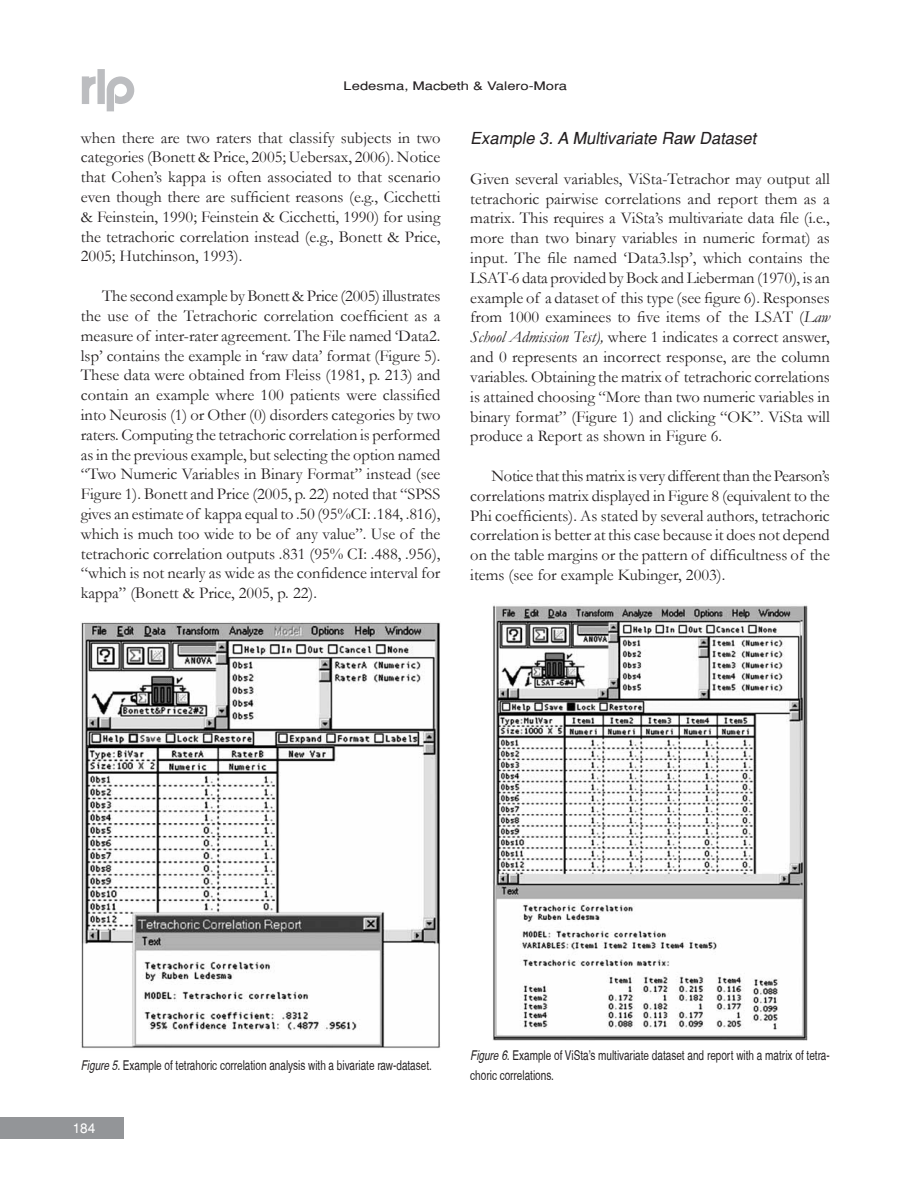
<style>
.page{position:relative;width:915px;height:1191px;background:#fff}
.page>*{position:absolute;margin:0;border:0;box-sizing:border-box;transform-origin:0 0}
.t1{font:16.5px/19.8px "Garamond";color:#231f20;text-align:justify}
.t2{font:italic 16.5px "Helvetica";color:#231f20}
.t3{font:condensed 13.5px/19.5px "Helvetica";color:#231f20;scale:.9 1}
.t4{font:13.5px "Helvetica";color:#fff}
.t5{font:11.7px "Helvetica";color:#231f20;scale:1.25 1}
.s1{font-style:italic}
</style>
<div class="page">
<div style="left:0;top:1117px;width:124px;height:21px;background:#939598"></div>
<svg style="left:82px;top:69px;width:52px;height:42px"></svg>
<img style="left:81px;top:622px;width:359px;height:426px">
<img style="left:493px;top:605px;width:314px;height:435px">
<p class="t5" style="left:343px;top:78px;width:180px">Ledesma, Macbeth &amp; Valero-Mora</p>
<p class="t1" style="left:81px;top:127px;width:361px">when there are two raters that classify subjects in two categories (Bonett &amp; Price, 2005; Uebersax, 2006). Notice that Cohen’s kappa is often associated to that scenario even though there are sufficient reasons (e.g., Cicchetti &amp; Feinstein, 1990; Feinstein &amp; Cicchetti, 1990) for using the tetrachoric correlation instead (e.g., Bonett &amp; Price, 2005; Hutchinson, 1993).</p>
<p class="t1" style="left:81px;top:285px;width:361px;text-indent:21px">The second example by Bonett &amp; Price (2005) illustrates the use of the Tetrachoric correlation coefficient as a measure of inter-rater agreement. The File named ‘Data2. lsp’ contains the example in ‘raw data’ format (Figure 5).<br>These data were obtained from Fleiss (1981, p. 213) and contain an example where 100 patients were classified into Neurosis (1) or Other (0) disorders categories by two raters. Computing the tetrachoric correlation is performed as in the previous example, but selecting the option named “Two Numeric Variables in Binary Format” instead (see Figure 1). Bonett and Price (2005, p. 22) noted that “SPSS gives an estimate of kappa equal to .50 (95%CI: .184, .816), which is much too wide to be of any value”. Use of the tetrachoric correlation outputs .831 (95% CI: .488, .956), “which is not nearly as wide as the confidence interval for kappa” (Bonett &amp; Price, 2005, p. 22).</p>
<p class="t2" style="left:470px;top:128px;width:291px">Example 3. A Multivariate Raw Dataset</p>
<p class="t1" style="left:470px;top:168px;width:361px">Given several variables, ViSta-Tetrachor may output all tetrachoric pairwise correlations and report them as a matrix. This requires a ViSta’s multivariate data file (i.e., more than two binary variables in numeric format) as input. The file named ‘Data3.lsp’, which contains the LSAT<span class="s1">-</span>6 data provided by Bock and Lieberman (1970), is an example of a dataset of this type (see figure 6). Responses from 1000 examinees to five items of the LSAT (<span class="s1">Law School Admission Test),</span> where 1 indicates a correct answer, and 0 represents an incorrect response, are the column variables. Obtaining the matrix of tetrachoric correlations is attained choosing “More than two numeric variables in binary format” (Figure 1) and clicking “OK”. ViSta will produce a Report as shown in Figure 6.</p>
<p class="t1" style="left:470px;top:465px;width:361px;text-indent:21px">Notice that this matrix is very different than the Pearson’s correlations matrix displayed in Figure 8 (equivalent to the Phi coefficients). As stated by several authors, tetrachoric correlation is better at this case because it does not depend on the table margins or the pattern of difficultness of the items (see for example Kubinger, 2003).</p>
<p class="t3" style="left:81px;top:1055px;width:391px"><span class="s1">Figure 5.</span>Example of tetrahoric correlation analysis with a bivariate raw-dataset.</p>
<p class="t4" style="left:73px;top:1120px;width:24px">184</p>
<p class="t3" style="left:470px;top:1045px;width:401px"><span class="s1">Figure 6.</span>Example of ViSta’s multivariate dataset and report with a matrix of tetra&shy;choric correlations.</p>
</div>
